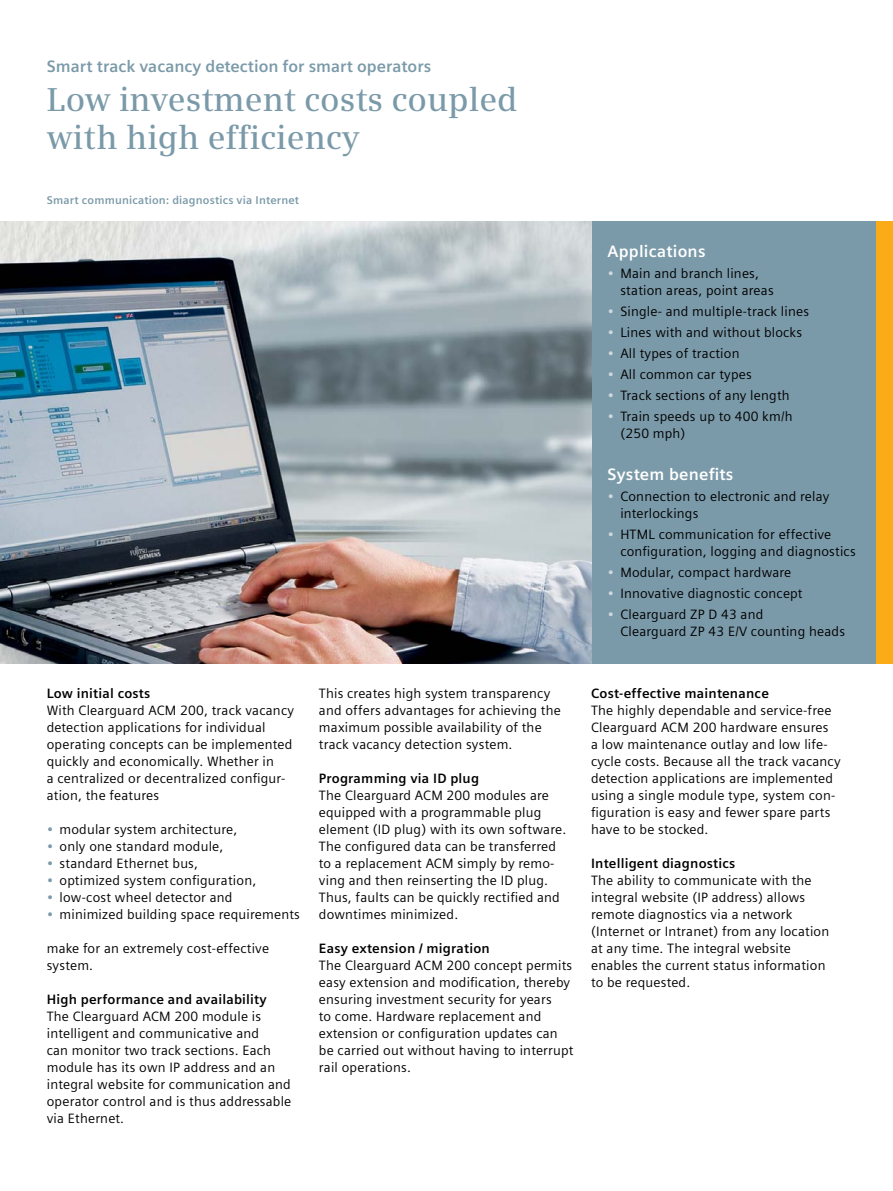
<style>
.page{position:relative;width:893px;height:1191px;background:#fff}
.page>*{position:absolute;margin:0;border:0;box-sizing:border-box;transform-origin:0 0}
.t1{font:600 33px/38.2px "Siemens Serif";color:#7b9aa9}
.t2{font:700 16.5px "Siemens Sans";color:#7b9aa9}
.t3{font:700 16.5px "Siemens Sans";letter-spacing:.015em;color:#fff}
.t4{font:13.5px/17px "Siemens Sans";letter-spacing:.015em;color:#000}
.t5{font:700 13.5px "Siemens Sans";letter-spacing:.015em;color:#000}
.t6{font:700 11.25px "Siemens Sans";letter-spacing:.015em;color:#7b9aa9}
.s1{color:#ced8de}
.s2{color:#7b9aa9}
</style>
<div class="page">
<div style="left:583px;top:221px;width:300px;height:442px;background:#7b9aa9"></div>
<div style="left:877px;top:221px;width:16px;height:442px;background:#fbab18"></div>
<img style="left:0;top:221px;width:591px;height:442px">
<p class="t2" style="left:47px;top:57px;width:386px">Smart track vacancy detection for smart operators</p>
<h1 class="t1" style="left:47px;top:80px;width:472px">Low investment costs coupled with high efficiency</h1>
<p class="t6" style="left:47px;top:194px;width:254px">Smart communication: diagnostics via Internet</p>
<p class="t3" style="left:608px;top:242px;width:99px">Applications</p>
<p class="t4" style="left:620px;top:265px;width:155px;text-indent:-13px"><span class="s1">•</span> Main and branch lines, station areas, point areas</p>
<p class="t4" style="left:608px;top:303px;width:203px"><span class="s1">•</span> Single- and multiple-track lines</p>
<p class="t4" style="left:608px;top:324px;width:196px"><span class="s1">•</span> Lines with and without blocks</p>
<p class="t4" style="left:608px;top:345px;width:133px"><span class="s1">•</span> All types of traction</p>
<p class="t4" style="left:608px;top:366px;width:146px"><span class="s1">•</span> All common car types</p>
<p class="t4" style="left:608px;top:387px;width:184px"><span class="s1">•</span> Track sections of any length</p>
<p class="t4" style="left:620px;top:408px;width:174px;text-indent:-13px"><span class="s1">•</span> Train speeds up to 400 km/h (250 mph)</p>
<p class="t3" style="left:608px;top:465px;width:127px">System benefits</p>
<p class="t4" style="left:620px;top:488px;width:210px;text-indent:-13px"><span class="s1">•</span> Connection to electronic and relay interlockings</p>
<p class="t4" style="left:620px;top:526px;width:237px;text-indent:-13px"><span class="s1">•</span> HTML communication for effective configuration, logging and diagnostics</p>
<p class="t4" style="left:608px;top:564px;width:185px"><span class="s1">•</span> Modular, compact hardware</p>
<p class="t4" style="left:608px;top:585px;width:196px"><span class="s1">•</span> Innovative diagnostic concept</p>
<p class="t4" style="left:620px;top:606px;width:226px;text-indent:-13px"><span class="s1">•</span> Clearguard ZP D 43 and<br>Clearguard ZP 43 E/V counting heads</p>
<p class="t5" style="left:47px;top:685px;width:105px">Low initial costs</p>
<p class="t4" style="left:47px;top:701px;width:249px">With Clearguard ACM 200, track vacancy detection applications for individual operating concepts can be implemented quickly and economically. Whether in<br>a centralized or decentralized configur&shy;ation, the features</p>
<p class="t4" style="left:47px;top:820px;width:192px"><span class="s2">•</span> modular system architecture,</p>
<p class="t4" style="left:47px;top:837px;width:178px"><span class="s2">•</span> only one standard module,</p>
<p class="t4" style="left:47px;top:854px;width:153px"><span class="s2">•</span> standard Ethernet bus,</p>
<p class="t4" style="left:47px;top:871px;width:211px"><span class="s2">•</span> optimized system configuration,</p>
<p class="t4" style="left:47px;top:888px;width:187px"><span class="s2">•</span> low-cost wheel detector and</p>
<p class="t4" style="left:47px;top:905px;width:255px"><span class="s2">•</span> minimized building space requirements</p>
<p class="t4" style="left:47px;top:939px;width:224px">make for an extremely cost-effective system.</p>
<p class="t5" style="left:47px;top:991px;width:221px">High performance and availability</p>
<p class="t4" style="left:47px;top:1007px;width:246px">The Clearguard ACM 200 module is intelligent and communicative and<br>can monitor two track sections. Each module has its own IP address and an integral website for communication and operator control and is thus addressable via Ethernet.</p>
<p class="t4" style="left:319px;top:684px;width:243px">This creates high system transparency and offers advantages for achieving the maximum possible availability of the track vacancy detection system.</p>
<p class="t5" style="left:319px;top:770px;width:162px">Programming via ID plug</p>
<p class="t4" style="left:319px;top:786px;width:249px">The Clearguard ACM 200 modules are equipped with a programmable plug element (ID plug) with its own software.<br>The configured data can be transferred to a replacement ACM simply by remo&shy;ving and then reinserting the ID plug.<br>Thus, faults can be quickly rectified and downtimes minimized.</p>
<p class="t5" style="left:319px;top:940px;width:172px">Easy extension / migration</p>
<p class="t4" style="left:319px;top:956px;width:256px">The Clearguard ACM 200 concept permits easy extension and modification, thereby ensuring investment security for years<br>to come. Hardware replacement and extension or configuration updates can be carried out without having to interrupt rail operations.</p>
<p class="t5" style="left:591px;top:685px;width:179px">Cost-effective maintenance</p>
<p class="t4" style="left:591px;top:701px;width:251px">The highly dependable and service-free Clearguard ACM 200 hardware ensures<br>a low maintenance outlay and low life&shy;cycle costs. Because all the track vacancy detection applications are implemented using a single module type, system con&shy;figuration is easy and fewer spare parts have to be stocked.</p>
<p class="t5" style="left:591px;top:855px;width:146px">Intelligent diagnostics</p>
<p class="t4" style="left:591px;top:871px;width:240px">The ability to communicate with the integral website (IP address) allows remote diagnostics via a network (Internet or Intranet) from any location at any time. The integral website enables the current status information to be requested.</p>
</div>
